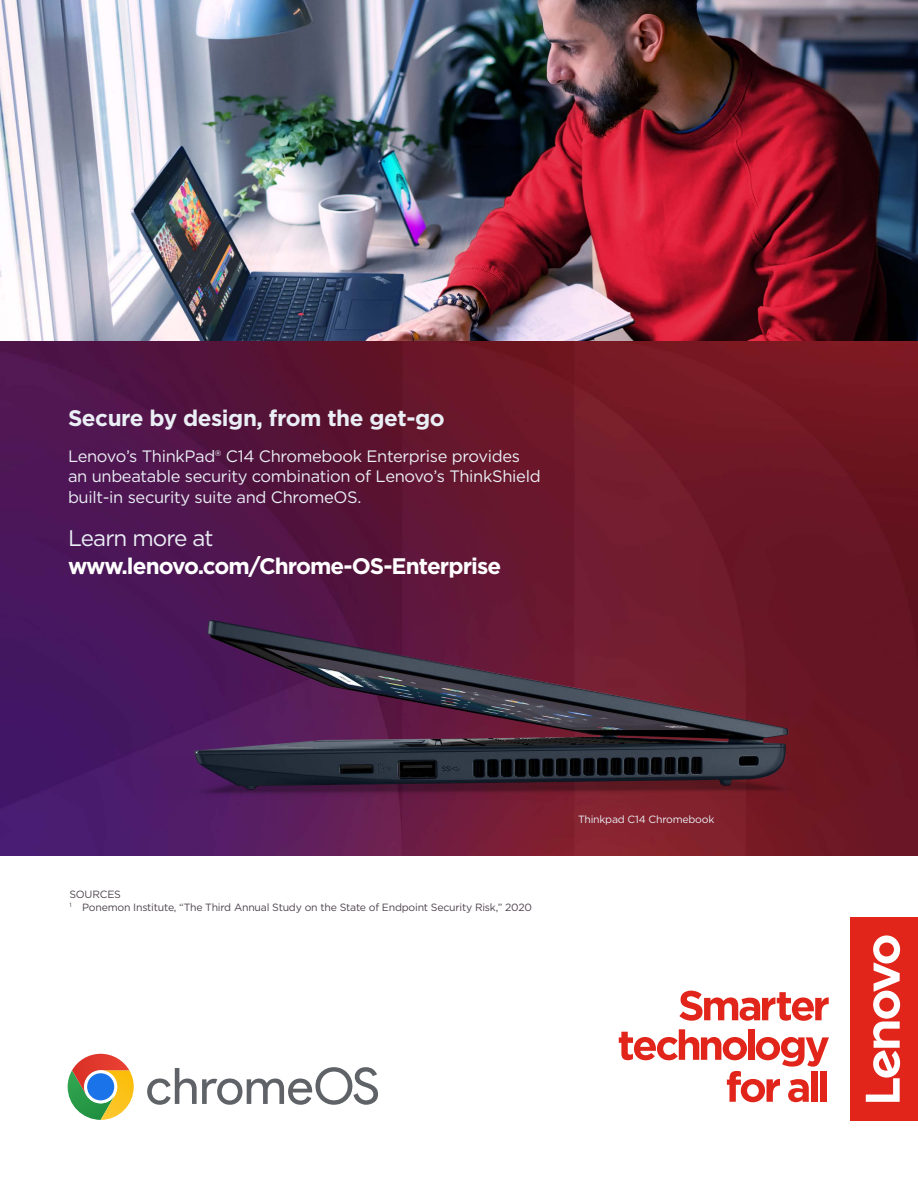
<style>
.page{position:relative;width:918px;height:1188px;background:#fff}
.page>*{position:absolute;margin:0;border:0;box-sizing:border-box;transform-origin:0 0}
.t1{font:50.25px "Product Sans";color:#5f6368}
.t2{font:700 22.5px "Gotham";letter-spacing:-.04em;color:#fff}
.t3{font:700 22.5px "Gotham";letter-spacing:-.02em;color:#eaeef5}
.t4{font:22.5px "Gotham";letter-spacing:-.04em;color:#eaeef5}
.t5{font:16.5px/20.7px "Gotham";letter-spacing:-.02em;color:#eaeef5}
.t6{font:10.5px/13.2px "Gotham";letter-spacing:-.02em;color:#4e444e}
.t7{font:10.5px "Gotham";letter-spacing:-.02em;color:#eaeef5}
</style>
<div class="page">
<img style="left:0;top:0;width:918px;height:855px">
<svg style="left:68px;top:1054px;width:66px;height:66px"></svg>
<svg style="left:679px;top:991px;width:150px;height:30px"></svg>
<svg style="left:619px;top:1029px;width:210px;height:73px"></svg>
<div style="left:811px;top:1071px;width:7px;height:31px;background:#e1251b"></div>
<div style="left:820px;top:1071px;width:7px;height:31px;background:#e1251b"></div>
<div style="left:850px;top:917px;width:68px;height:204px;background:#e1251b"></div>
<svg style="left:866px;top:935px;width:34px;height:167px"></svg>
<img style="left:130px;top:594px;width:720px;height:228px">
<h2 class="t3" style="left:68px;top:403px;width:378px">Secure by design, from the get-go</h2>
<p class="t5" style="left:68px;top:445px;width:474px">Lenovo’s ThinkPad® C14 Chromebook Enterprise provides an unbeatable security combination of Lenovo’s ThinkShield built-in security suite and ChromeOS.</p>
<h2 class="t4" style="left:68px;top:523px;width:147px">Learn more at</h2>
<h2 class="t2" style="left:68px;top:551px;width:435px">www.lenovo.com/Chrome-OS-Enterprise</h2>
<p class="t6" style="left:69px;top:887px;width:464px">SOURCES<br><sup>1</sup> Ponemon Institute, “The Third Annual Study on the State of Endpoint Security Risk,” 2020</p>
<p class="t7" style="left:578px;top:813px;width:138px">Thinkpad C14 Chromebook</p>
<h1 class="t1" style="left:146px;top:1056px;width:236px">chromeOS</h1>
</div>
